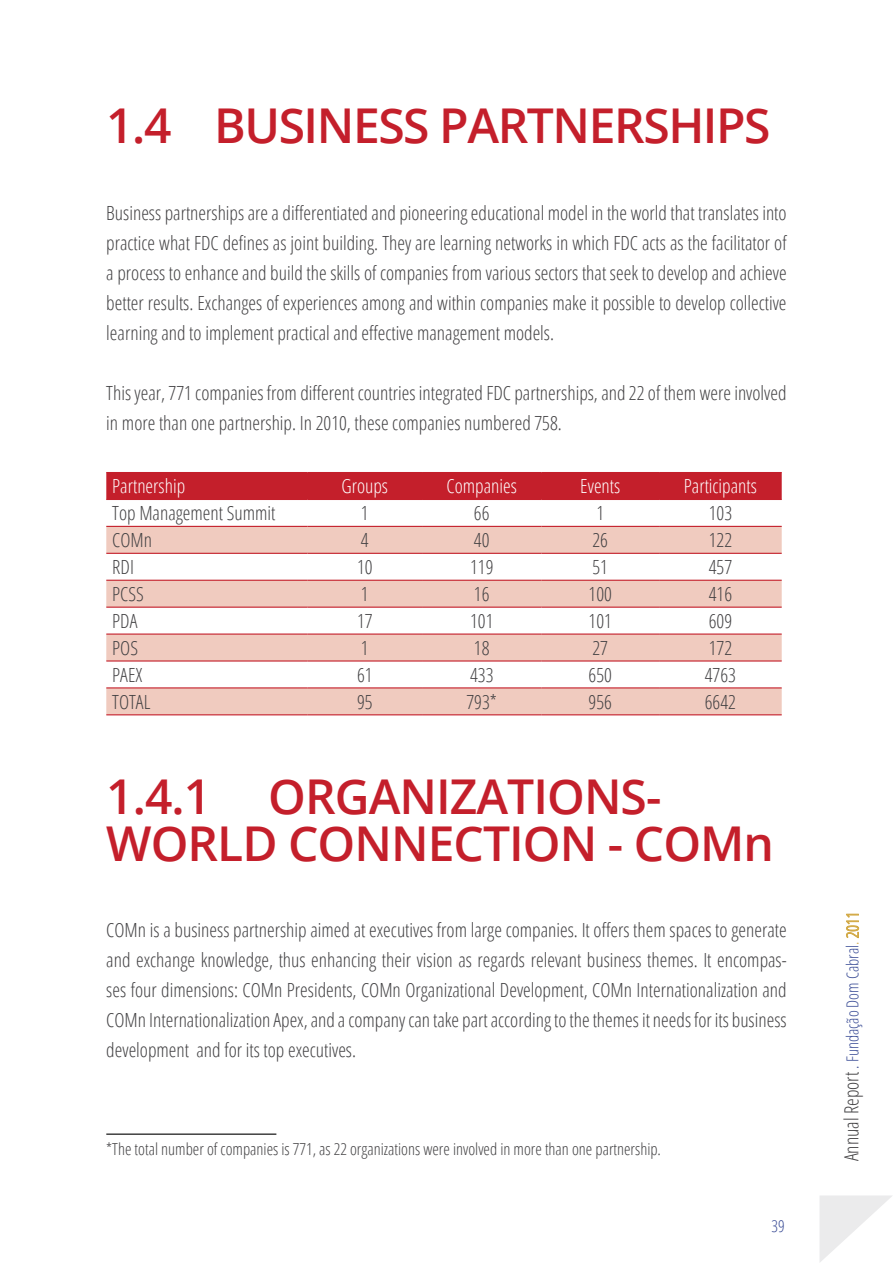
<style>
.page{position:relative;width:893px;height:1263px;background:#fff}
.page>*{position:absolute;margin:0;border:0;box-sizing:border-box;transform-origin:0 0}
.t1{font:600 48px "Open Sans";letter-spacing:-.02em;color:#c41f2b}
.t2{font:300 condensed 19.5px/30px "Open Sans";color:#414042;text-align:justify}
.t3{font:300 condensed 19.5px "Open Sans";color:#fff}
.t4{font:300 condensed 16.5px "Open Sans";color:#414042}
.t5{font:300 condensed 16.5px "Open Sans";color:#3b4d96}
.s1{font-size:19.5px;color:#414042}
.s2{color:#d5ae52}
</style>
<div class="page">
<svg style="left:820px;top:1195px;width:72px;height:67px"></svg>
<svg style="left:846px;top:913px;width:13px;height:26px"></svg>
<div style="left:106px;top:473px;width:676px;height:26px;background:#c41f2b"></div>
<svg style="left:106px;top:527px;width:676px;height:187px;fill:#f0cbbf"></svg>
<hr style="left:106px;top:472px;width:202px;height:1px;background:#c41f2b">
<hr style="left:308px;top:472px;width:114px;height:1px;background:#c41f2b">
<hr style="left:422px;top:472px;width:119px;height:1px;background:#c41f2b">
<hr style="left:541px;top:472px;width:118px;height:1px;background:#c41f2b">
<hr style="left:659px;top:472px;width:123px;height:1px;background:#c41f2b">
<hr style="left:106px;top:499px;width:202px;height:1px;background:#c41f2b">
<hr style="left:308px;top:499px;width:114px;height:1px;background:#c41f2b">
<hr style="left:422px;top:499px;width:119px;height:1px;background:#c41f2b">
<hr style="left:541px;top:499px;width:118px;height:1px;background:#c41f2b">
<hr style="left:659px;top:499px;width:123px;height:1px;background:#c41f2b">
<hr style="left:106px;top:526px;width:202px;height:1px;background:#c41f2b">
<hr style="left:308px;top:526px;width:114px;height:1px;background:#c41f2b">
<hr style="left:422px;top:526px;width:119px;height:1px;background:#c41f2b">
<hr style="left:541px;top:526px;width:118px;height:1px;background:#c41f2b">
<hr style="left:659px;top:526px;width:123px;height:1px;background:#c41f2b">
<hr style="left:106px;top:553px;width:202px;height:1px;background:#c41f2b">
<hr style="left:308px;top:553px;width:114px;height:1px;background:#c41f2b">
<hr style="left:422px;top:553px;width:119px;height:1px;background:#c41f2b">
<hr style="left:541px;top:553px;width:118px;height:1px;background:#c41f2b">
<hr style="left:659px;top:553px;width:123px;height:1px;background:#c41f2b">
<hr style="left:106px;top:580px;width:202px;height:1px;background:#c41f2b">
<hr style="left:308px;top:580px;width:114px;height:1px;background:#c41f2b">
<hr style="left:422px;top:580px;width:119px;height:1px;background:#c41f2b">
<hr style="left:541px;top:580px;width:118px;height:1px;background:#c41f2b">
<hr style="left:659px;top:580px;width:123px;height:1px;background:#c41f2b">
<hr style="left:106px;top:607px;width:202px;height:1px;background:#c41f2b">
<hr style="left:308px;top:607px;width:114px;height:1px;background:#c41f2b">
<hr style="left:422px;top:607px;width:119px;height:1px;background:#c41f2b">
<hr style="left:541px;top:607px;width:118px;height:1px;background:#c41f2b">
<hr style="left:659px;top:607px;width:123px;height:1px;background:#c41f2b">
<hr style="left:106px;top:633px;width:202px;height:2px;background:#c41f2b">
<hr style="left:308px;top:633px;width:114px;height:2px;background:#c41f2b">
<hr style="left:422px;top:633px;width:119px;height:2px;background:#c41f2b">
<hr style="left:541px;top:633px;width:118px;height:2px;background:#c41f2b">
<hr style="left:659px;top:633px;width:123px;height:2px;background:#c41f2b">
<hr style="left:106px;top:660px;width:202px;height:1px;background:#c41f2b">
<hr style="left:308px;top:660px;width:114px;height:1px;background:#c41f2b">
<hr style="left:422px;top:660px;width:119px;height:1px;background:#c41f2b">
<hr style="left:541px;top:660px;width:118px;height:1px;background:#c41f2b">
<hr style="left:659px;top:660px;width:123px;height:1px;background:#c41f2b">
<hr style="left:106px;top:687px;width:202px;height:1px;background:#c41f2b">
<hr style="left:106px;top:714px;width:202px;height:1px;background:#c41f2b">
<hr style="left:308px;top:687px;width:114px;height:1px;background:#c41f2b">
<hr style="left:308px;top:714px;width:114px;height:1px;background:#c41f2b">
<hr style="left:422px;top:687px;width:119px;height:1px;background:#c41f2b">
<hr style="left:422px;top:714px;width:119px;height:1px;background:#c41f2b">
<hr style="left:541px;top:687px;width:118px;height:1px;background:#c41f2b">
<hr style="left:541px;top:714px;width:118px;height:1px;background:#c41f2b">
<hr style="left:659px;top:687px;width:123px;height:1px;background:#c41f2b">
<hr style="left:659px;top:714px;width:123px;height:1px;background:#c41f2b">
<hr style="left:106px;top:1133px;width:170px;height:2px;background:#000">
<h1 class="t1" style="left:106px;top:93px;width:165px">1.4 BUSINESS</h1>
<h1 class="t1" style="left:439px;top:93px;width:58px">PARTNERS</h1>
<h1 class="t1" style="left:668px;top:93px;width:56px">HIPS</h1>
<p class="t2" style="left:106px;top:197px;width:682px">Business partnerships are a differentiated and pioneering educational model in the world that translates into practice what FDC defines as joint building. They are learning networks in which FDC acts as the facilitator of a process to enhance and build the skills of companies from various sectors that seek to develop and achieve better results. Exchanges of experiences among and within companies make it possible to develop collective learning and to implement practical and effective management models.</p>
<p class="t2" style="left:106px;top:377px;width:682px">This year, 771 companies from different countries integrated FDC partnerships, and 22 of them were involved in more than one partnership. In 2010, these companies numbered 758.</p>
<p class="t3" style="left:112px;top:473px;width:74px">Partnership</p>
<p class="t3" style="left:342px;top:473px;width:48px">Groups</p>
<p class="t3" style="left:447px;top:473px;width:72px">Companies</p>
<p class="t3" style="left:580px;top:473px;width:42px">Events</p>
<p class="t3" style="left:684px;top:473px;width:75px">Participants</p>
<p class="t2" style="left:112px;top:498px;width:165px">Top Management Summit</p>
<p class="t2" style="left:361px;top:498px;width:9px">1</p>
<p class="t2" style="left:474px;top:498px;width:17px">66</p>
<p class="t2" style="left:596px;top:498px;width:9px">1</p>
<p class="t2" style="left:709px;top:498px;width:25px">103</p>
<p class="t2" style="left:112px;top:525px;width:41px">COMn</p>
<p class="t2" style="left:361px;top:525px;width:9px">4</p>
<p class="t2" style="left:474px;top:525px;width:17px">40</p>
<p class="t2" style="left:592px;top:525px;width:17px">26</p>
<p class="t2" style="left:709px;top:525px;width:25px">122</p>
<p class="t2" style="left:112px;top:551px;width:23px">RDI</p>
<p class="t2" style="left:357px;top:551px;width:17px">10</p>
<p class="t2" style="left:470px;top:551px;width:25px">119</p>
<p class="t2" style="left:592px;top:551px;width:17px">51</p>
<p class="t2" style="left:709px;top:551px;width:25px">457</p>
<p class="t2" style="left:112px;top:578px;width:33px">PCSS</p>
<p class="t2" style="left:361px;top:578px;width:9px">1</p>
<p class="t2" style="left:474px;top:578px;width:17px">16</p>
<p class="t2" style="left:589px;top:578px;width:25px">100</p>
<p class="t2" style="left:709px;top:578px;width:25px">416</p>
<p class="t2" style="left:112px;top:605px;width:27px">PDA</p>
<p class="t2" style="left:357px;top:605px;width:17px">17</p>
<p class="t2" style="left:470px;top:605px;width:25px">101</p>
<p class="t2" style="left:589px;top:605px;width:25px">101</p>
<p class="t2" style="left:709px;top:605px;width:25px">609</p>
<p class="t2" style="left:112px;top:632px;width:27px">POS</p>
<p class="t2" style="left:361px;top:632px;width:9px">1</p>
<p class="t2" style="left:474px;top:632px;width:17px">18</p>
<p class="t2" style="left:592px;top:632px;width:17px">27</p>
<p class="t2" style="left:709px;top:632px;width:25px">172</p>
<p class="t2" style="left:112px;top:659px;width:32px">PAEX</p>
<p class="t2" style="left:357px;top:659px;width:17px">61</p>
<p class="t2" style="left:470px;top:659px;width:25px">433</p>
<p class="t2" style="left:589px;top:659px;width:25px">650</p>
<p class="t2" style="left:705px;top:659px;width:33px">4763</p>
<p class="t2" style="left:112px;top:686px;width:40px">TOTAL</p>
<p class="t2" style="left:357px;top:686px;width:17px">95</p>
<p class="t2" style="left:466px;top:686px;width:32px">793*</p>
<p class="t2" style="left:589px;top:686px;width:25px">956</p>
<p class="t2" style="left:705px;top:686px;width:33px">6642</p>
<h1 class="t1" style="left:106px;top:764px;width:228px">1.4.1 ORGANI</h1>
<h1 class="t1" style="left:450px;top:764px;width:56px">ZATIONS</h1>
<h1 class="t1" style="left:646px;top:764px;width:17px">-</h1>
<h1 class="t1" style="left:106px;top:810px;width:76px">WORLD</h1>
<h1 class="t1" style="left:288px;top:810px;width:61px">CONNECTION</h1>
<h1 class="t1" style="left:608px;top:810px;width:168px">- COMN</h1>
<p class="t2" style="left:106px;top:914px;width:682px">COMn is a business partnership aimed at executives from large companies. It offers them spaces to generate and exchange knowledge, thus enhancing their vision as regards relevant business themes. It encompas&shy;ses four dimensions: COMn Presidents, COMn Organizational Development, COMn Internationalization and COMn Internationalization Apex, and a company can take part according to the themes it needs for its business development and for its top executives.</p>
<p class="t4" style="left:106px;top:1137px;width:556px">*The total number of companies is 771, as 22 organizations were involved in more than one partnership.</p>
<p class="t5" style="left:771px;top:1214px;width:15px">39</p>
<p class="t5" style="left:841px;top:1161px;width:251px;rotate:-90deg"><span class="s1">Annual Report</span> . Fundação Dom Cabral<span class="s2">. 2011</span></p>
</div>
